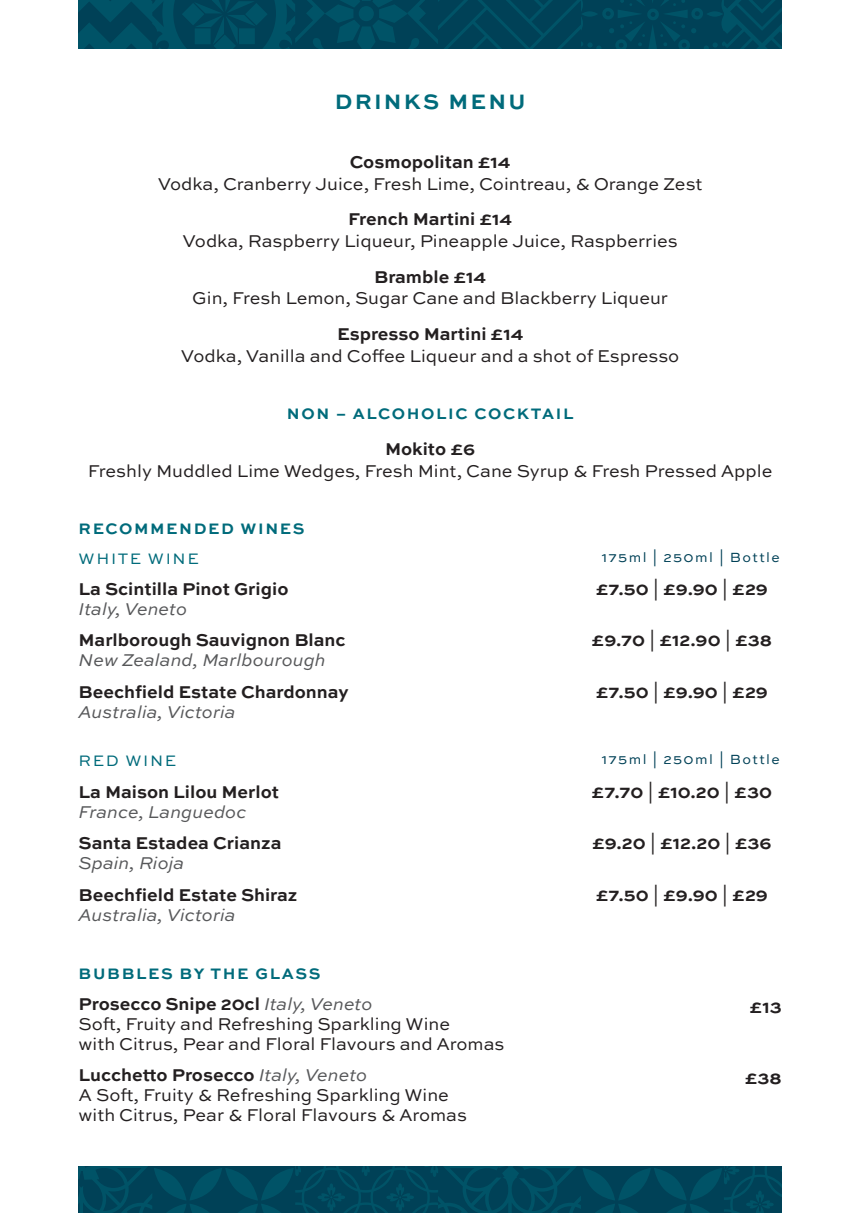
<style>
.page{position:relative;width:855px;height:1213px;background:#fff}
.page>*{position:absolute;margin:0;border:0;box-sizing:border-box;transform-origin:0 0}
.t1{font:700 22px "Sweet Sans Pro";letter-spacing:.1em;color:#006b7b}
.t2{font:18px/20px "Sweet Sans Pro";color:#231f20}
.t3{font:700 18px "Sweet Sans Pro";color:#231f20}
.t4{font:italic 18px "Sweet Sans Pro";color:#57585a}
.t5{font:700 16px "Sweet Sans Pro";letter-spacing:.1em;color:#006b7b}
.t6{font:16px "Sweet Sans Pro";letter-spacing:.1em;color:#006b7b}
.t7{font:14px "Sweet Sans Pro";letter-spacing:.1em;color:#004157}
.s1{font-weight:400}
.s2{font-weight:700}
.s3{font-style:italic;color:#57585a}
</style>
<div class="page">
<svg style="left:79px;top:1166px;width:703px;height:46px"></svg>
<svg style="left:79px;top:0;width:703px;height:49px"></svg>
<p class="t1" style="left:335px;top:85px;width:192px">DRINKS MENU</p>
<p class="t3" style="left:350px;top:148px;width:162px">Cosmopolitan £14</p>
<p class="t2" style="left:158px;top:173px;width:546px">Vodka, Cranberry Juice, Fresh Lime, Cointreau, &amp; Orange Zest</p>
<p class="t3" style="left:348px;top:206px;width:166px">French Martini £14</p>
<p class="t2" style="left:183px;top:230px;width:497px">Vodka, Raspberry Liqueur, Pineapple Juice, Raspberries</p>
<p class="t3" style="left:374px;top:263px;width:114px">Bramble £14</p>
<p class="t2" style="left:192px;top:288px;width:477px">Gin, Fresh Lemon, Sugar Cane and Blackberry Liqueur</p>
<p class="t3" style="left:337px;top:320px;width:188px">Espresso Martini £14</p>
<p class="t2" style="left:181px;top:345px;width:500px">Vodka, Vanilla and Coffee Liqueur and a shot of Espresso</p>
<p class="t5" style="left:287px;top:401px;width:288px">NON – ALCOHOLIC COCKTAIL</p>
<p class="t3" style="left:385px;top:435px;width:92px">Mokito £6</p>
<p class="t2" style="left:88px;top:460px;width:686px">Freshly Muddled Lime Wedges, Fresh Mint, Cane Syrup &amp; Fresh Pressed Apple</p>
<p class="t5" style="left:79px;top:516px;width:227px">RECOMMENDED WINES</p>
<p class="t6" style="left:79px;top:546px;width:122px">WHITE WINE</p>
<p class="t7" style="left:602px;top:547px;width:180px">175ml | 250ml | Bottle</p>
<p class="t3" style="left:79px;top:575px;width:211px">La Scintilla Pinot Grigio</p>
<p class="t4" style="left:79px;top:596px;width:110px">Italy, Veneto</p>
<p class="t3" style="left:79px;top:626px;width:268px">Marlborough Sauvignon Blanc</p>
<p class="t4" style="left:79px;top:647px;width:249px">New Zealand, Marlbourough</p>
<p class="t3" style="left:79px;top:677px;width:271px">Beechfield Estate Chardonnay</p>
<p class="t4" style="left:79px;top:698px;width:159px">Australia, Victoria</p>
<p class="t3" style="left:596px;top:575px;width:174px">£7.50 <span class="s1">|</span> £9.90 <span class="s1">|</span> £29</p>
<p class="t3" style="left:591px;top:626px;width:182px">£9.70 <span class="s1">|</span> £12.90 <span class="s1">|</span> £38</p>
<p class="t3" style="left:596px;top:677px;width:174px">£7.50 <span class="s1">|</span> £9.90 <span class="s1">|</span> £29</p>
<p class="t6" style="left:79px;top:748px;width:99px">RED WINE</p>
<p class="t7" style="left:602px;top:749px;width:180px">175ml | 250ml | Bottle</p>
<p class="t3" style="left:79px;top:778px;width:202px">La Maison Lilou Merlot</p>
<p class="t4" style="left:79px;top:799px;width:169px">France, Languedoc</p>
<p class="t3" style="left:79px;top:829px;width:204px">Santa Estadea Crianza</p>
<p class="t4" style="left:79px;top:850px;width:107px">Spain, Rioja</p>
<p class="t3" style="left:79px;top:880px;width:220px">Beechfield Estate Shiraz</p>
<p class="t4" style="left:79px;top:901px;width:159px">Australia, Victoria</p>
<p class="t3" style="left:592px;top:778px;width:182px">£7.70 <span class="s1">|</span> £10.20 <span class="s1">|</span> £30</p>
<p class="t3" style="left:592px;top:829px;width:181px">£9.20 <span class="s1">|</span> £12.20 <span class="s1">|</span> £36</p>
<p class="t3" style="left:596px;top:880px;width:174px">£7.50 <span class="s1">|</span> £9.90 <span class="s1">|</span> £29</p>
<p class="t5" style="left:79px;top:960px;width:243px">BUBBLES BY THE GLASS</p>
<p class="t2" style="left:79px;top:992px;width:427px"><span class="s2">Prosecco Snipe 20cl</span> <span class="s3">Italy, Veneto<br></span>Soft, Fruity and Refreshing Sparkling Wine<br>with Citrus, Pear and Floral Flavours and Aromas</p>
<p class="t2" style="left:79px;top:1064px;width:390px"><span class="s2">Lucchetto Prosecco</span> <span class="s3">Italy, Veneto<br></span>A Soft, Fruity &amp; Refreshing Sparkling Wine with Citrus, Pear &amp; Floral Flavours &amp; Aromas</p>
<p class="t3" style="left:749px;top:992px;width:34px">£13</p>
<p class="t3" style="left:745px;top:1064px;width:39px">£38</p>
</div>
